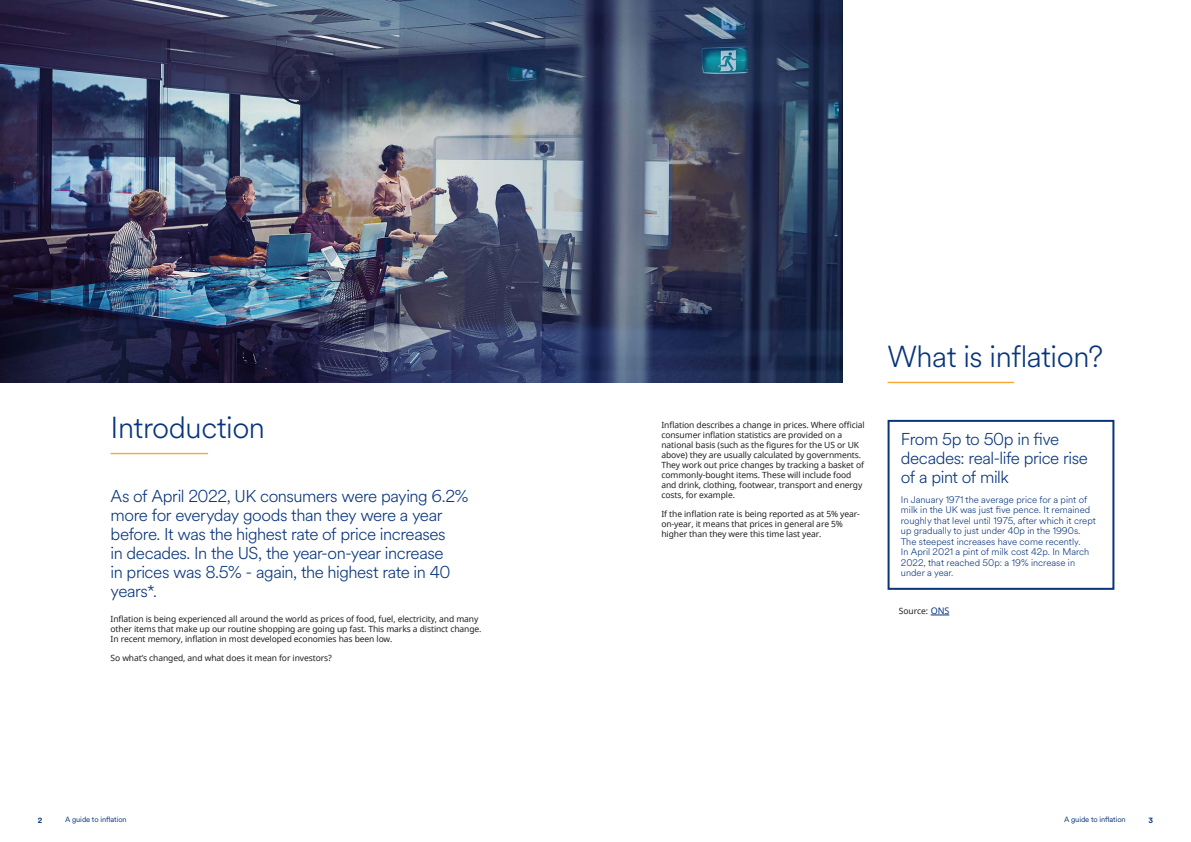
<style>
.page{position:relative;width:1191px;height:842px;background:#fff}
.page>*{position:absolute;margin:0;border:0;box-sizing:border-box;transform-origin:0 0}
._30_32_Benchmark_Intro{font:300 30px "Schroders Circular";letter-spacing:-.015em;color:#08357c}
._17_19_Benchmark_Intro_prussian_blue{font:300 17px/19px "Schroders Circular";letter-spacing:-.03em;color:#08357c}
._9_5___10_5_Sub_head_Prussion_Blus_Schro_{font:300 9.5px/10.5px "Schroders Circular";color:#08357c}
._8_5_10_Body_Text_Black{font:8.5px/10px "Noto Sans";letter-spacing:-.01em;color:#231f20}
._7_5_10_Folio_Text_Prussian_blue{font:7.5px "Schroders Circular";letter-spacing:-.01em;color:#08357c}
._7_5_10_Folio_Text_Prussian_blue-2{font:700 7.5px "Schroders Circular";color:#08357c}
.s1{font-size:9px;color:#08357c}
</style>
<div class="page">
<img style="left:0;top:0;width:842px;height:383px">
<hr style="left:111px;top:453px;width:97px;height:1px;background:#faa633">
<svg style="left:930px;top:615px;width:19px;height:1px"></svg>
<hr style="left:887px;top:382px;width:127px;height:1px;background:#faa633">
<div style="left:887px;top:420px;width:227px;height:170px;border:2px solid #08357c"></div>
<p class="_30_32_Benchmark_Intro" style="left:111px;top:407px;width:156px">Introduction</p>
<p class="_17_19_Benchmark_Intro_prussian_blue" style="left:111px;top:485px;width:359px">As of April 2022, UK consumers were paying 6.2% more for everyday goods than they were a year before. It was the highest rate of price increases<br>in decades. In the US, the year-on-year increase<br>in prices was 8.5% - again, the highest rate in 40 years*.</p>
<p class="_8_5_10_Body_Text_Black" style="left:111px;top:614px;width:372px">Inflation is being experienced all around the world as prices of food, fuel, electricity, and many other items that make up our routine shopping are going up fast. This marks a distinct change.<br>In recent memory, inflation in most developed economies has been low.</p>
<p class="_8_5_10_Body_Text_Black" style="left:111px;top:652px;width:223px">So what’s changed, and what does it mean for investors?</p>
<p class="_8_5_10_Body_Text_Black" style="left:661px;top:420px;width:205px">Inflation describes a change in prices. Where official consumer inflation statistics are provided on a national basis (such as the figures for the US or UK above) they are usually calculated by governments.<br>They work out price changes by tracking a basket of commonly-bought items. These will include food and drink, clothing, footwear, transport and energy costs, for example.</p>
<p class="_8_5_10_Body_Text_Black" style="left:661px;top:508px;width:200px">If the inflation rate is being reported as at 5% year&shy;on-year, it means that prices in general are 5% higher than they were this time last year.</p>
<p class="_30_32_Benchmark_Intro" style="left:887px;top:336px;width:217px">What is inflation?</p>
<p class="_17_19_Benchmark_Intro_prussian_blue" style="left:901px;top:429px;width:188px">From 5p to 50p in five decades: real-life price rise of a pint of milk</p>
<p class="_9_5___10_5_Sub_head_Prussion_Blus_Schro_" style="left:901px;top:494px;width:196px">In January 1971 the average price for a pint of milk in the UK was just five pence. It remained roughly that level until 1975, after which it crept up gradually to just under 40p in the 1990s.<br>The steepest increases have come recently.<br>In April 2021 a pint of milk cost 42p. In March 2022, that reached 50p: a 19% increase in under a year.</p>
<p class="_8_5_10_Body_Text_Black" style="left:899px;top:606px;width:52px">Source: <span class="s1">ONS</span></p>
<p class="_7_5_10_Folio_Text_Prussian_blue-2" style="left:38px;top:815px;width:6px">2</p>
<p class="_7_5_10_Folio_Text_Prussian_blue" style="left:65px;top:815px;width:63px">A guide to inflation</p>
<p class="_7_5_10_Folio_Text_Prussian_blue" style="left:1064px;top:815px;width:63px">A guide to inflation</p>
<p class="_7_5_10_Folio_Text_Prussian_blue-2" style="left:1148px;top:815px;width:6px">3</p>
</div>
